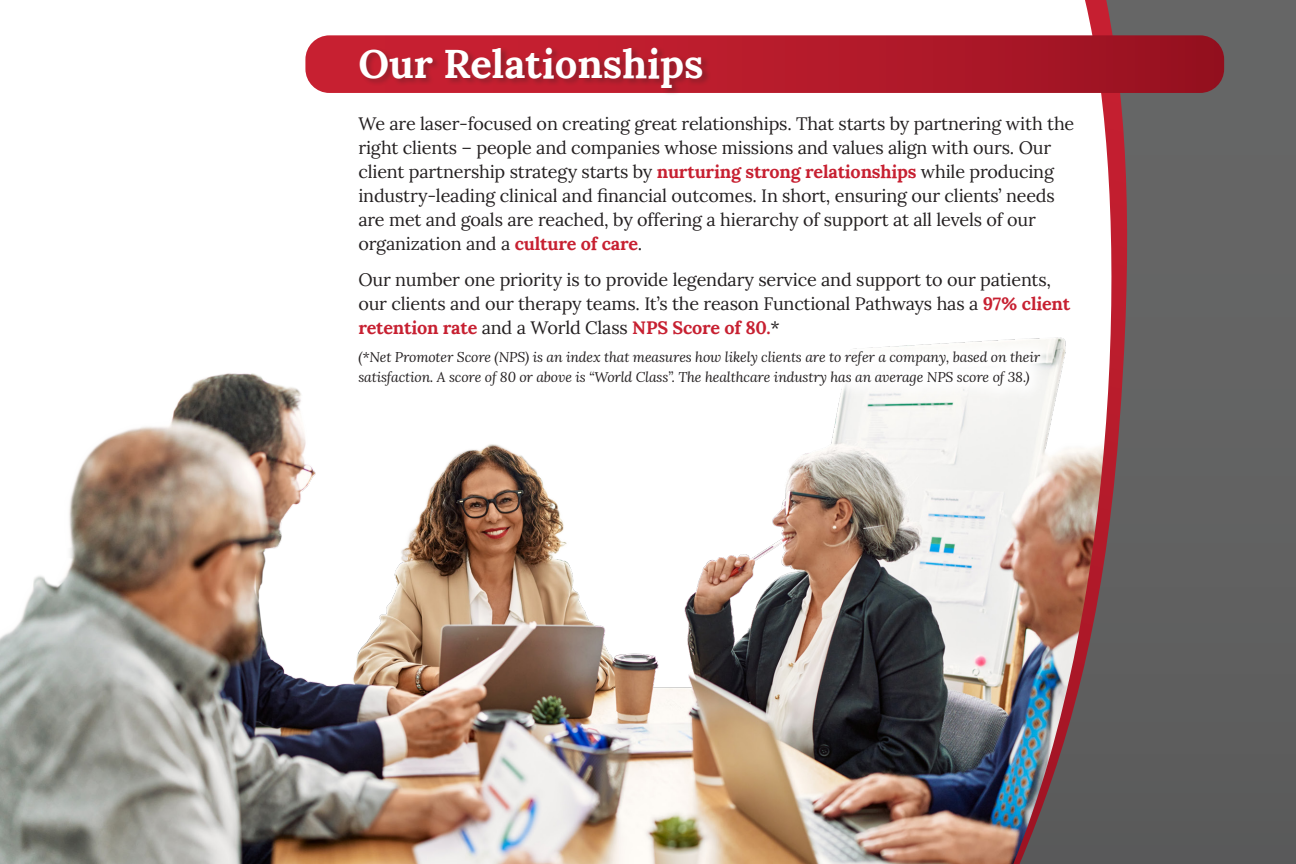
<style>
.page{position:relative;width:1296px;height:864px;background:#fff}
.page>*{position:absolute;margin:0;border:0;box-sizing:border-box;transform-origin:0 0}
.t1{font:700 40px "Lora";color:#fff}
.t2{font:18px/24px "Lora";letter-spacing:-.01em;color:#231f20}
.t3{font:italic 14px/20px "Lora";letter-spacing:-.01em;color:#231f20}
.s1{font-weight:700;color:#c72031}
</style>
<div class="page">
<img style="left:1px;top:373px;width:1012px;height:491px">
<svg style="left:1020px;top:0;width:276px;height:864px;background:#766c6c"></svg>
<svg style="left:305px;top:35px;width:919px;height:58px;background:#af1c2c"></svg>
<div style="left:342px;top:100px;width:749px;height:302px;background:#fff"></div>
<div style="left:359px;top:47px;width:352px;height:49px;background:#231f20;opacity:.3"></div>
<p class="t1" style="left:358px;top:29px;width:347px">Our Relationships</p>
<p class="t2" style="left:358px;top:111px;width:718px">We are laser-focused on creating great relationships. That starts by partnering with the right clients – people and companies whose missions and values align with ours. Our client partnership strategy starts by <span class="s1">nurturing strong relationships</span> while producing industry-leading clinical and financial outcomes. In short, ensuring our clients’ needs are met and goals are reached, by offering a hierarchy of support at all levels of our organization and a <span class="s1">culture of care</span>.</p>
<p class="t2" style="left:358px;top:267px;width:713px">Our number one priority is to provide legendary service and support to our patients, our clients and our therapy teams. It’s the reason Functional Pathways has a <span class="s1">97% client retention rate</span> and a World Class <span class="s1">NPS Score of 80.</span>*</p>
<p class="t3" style="left:358px;top:347px;width:683px">(*Net Promoter Score (NPS) is an index that measures how likely clients are to refer a company, based on their satisfaction. A score of 80 or above is “World Class”. The healthcare industry has an average NPS score of 38.)</p>
</div>
